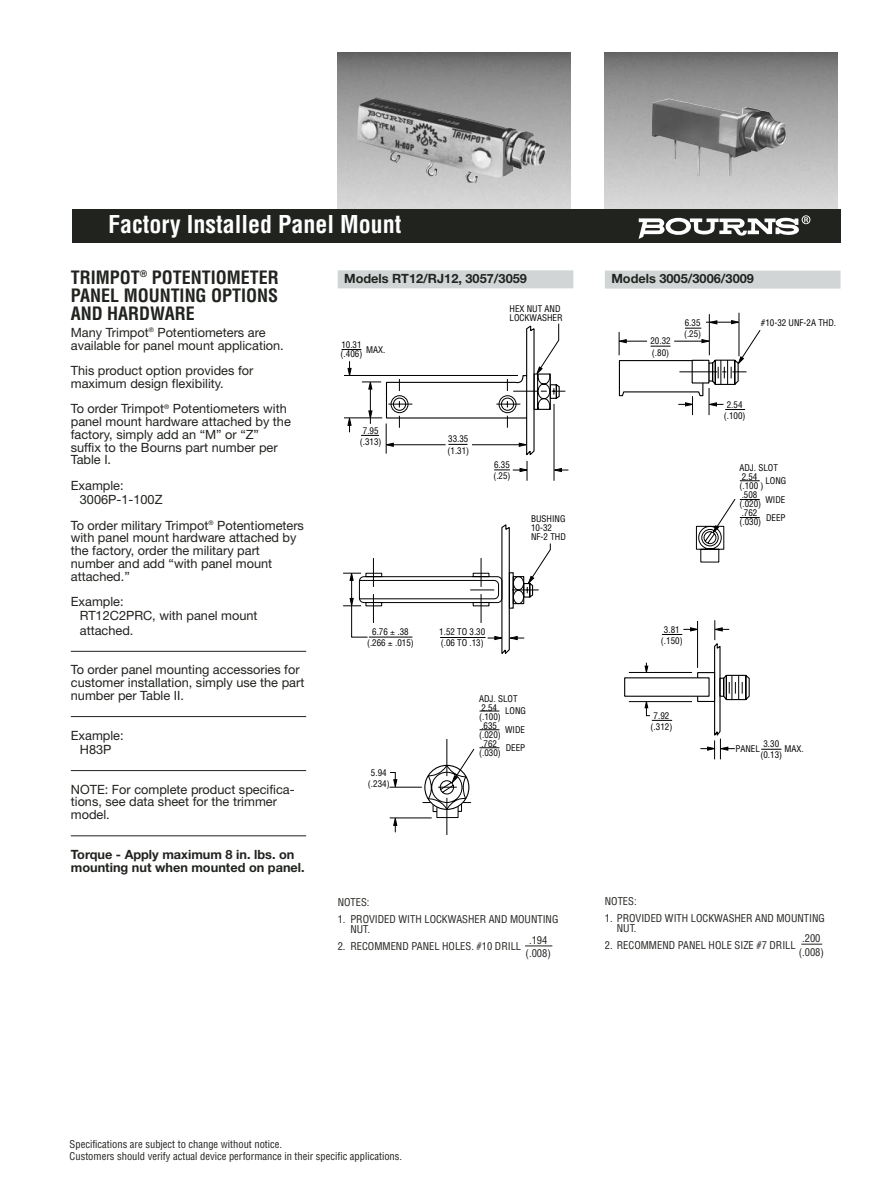
<style>
.page{position:relative;width:891px;height:1188px;background:#fff}
.page>*{position:absolute;margin:0;border:0;box-sizing:border-box;transform-origin:0 0}
.t1{font:700 condensed 24px "Helvetica";color:#fff}
.t2{font:700 condensed 18px/18px "Helvetica";color:#20231e;text-align:justify}
.t3{font:12.75px/12.8px "Helvetica Neue";color:#20231e}
.t4{font:700 12.75px/12.8px "Helvetica Neue";color:#20231e}
.t5{font:condensed 10.5px/10.5px "Helvetica";color:#20231e}
.t6{font:condensed 9px/9px "Helvetica";color:#000}
</style>
<div class="page">
<img style="left:338px;top:52px;width:232px;height:157px">
<img style="left:605px;top:52px;width:233px;height:157px">
<hr style="left:71px;top:651px;width:235px;height:1px;background:#20231e">
<hr style="left:71px;top:716px;width:235px;height:1px;background:#20231e">
<hr style="left:71px;top:770px;width:235px;height:1px;background:#20231e">
<hr style="left:71px;top:835px;width:235px;height:1px;background:#20231e">
<hr style="left:447px;top:739px;width:1px;height:37px;background:#000">
<hr style="left:447px;top:798px;width:1px;height:37px;background:#000">
<hr style="left:389px;top:787px;width:33px;height:1px;background:#000">
<hr style="left:390px;top:818px;width:42px;height:1px;background:#000">
<svg style="left:393px;top:817px;width:4px;height:15px"></svg>
<svg style="left:389px;top:772px;width:8px;height:16px"></svg>
<svg style="left:423px;top:748px;width:52px;height:70px"></svg>
<svg style="left:342px;top:323px;width:226px;height:158px"></svg>
<img style="left:357px;top:97px;width:189px;height:86px">
<img style="left:652px;top:99px;width:134px;height:77px">
<div style="left:605px;top:271px;width:236px;height:18px;background:#d1d5d6"></div>
<div style="left:624px;top:677px;width:86px;height:20px;background:#fff;border:1px solid #000"></div>
<hr style="left:709px;top:314px;width:1px;height:41px;background:#000">
<hr style="left:739px;top:313px;width:1px;height:43px;background:#000">
<svg style="left:618px;top:320px;width:143px;height:95px"></svg>
<hr style="left:629px;top:672px;width:63px;height:1px;background:#000">
<hr style="left:629px;top:701px;width:63px;height:1px;background:#000">
<svg style="left:645px;top:663px;width:3px;height:9px"></svg>
<svg style="left:645px;top:701px;width:6px;height:15px"></svg>
<svg style="left:683px;top:499px;width:68px;height:260px"></svg>
<div style="left:338px;top:270px;width:235px;height:18px;background:#d1d5d6"></div>
<div style="left:72px;top:209px;width:768px;height:34px;background:#20231e"></div>
<svg style="left:639px;top:215px;width:171px;height:24px"></svg>
<svg style="left:525px;top:946px;width:27px;height:1px"></svg>
<svg style="left:801px;top:944px;width:21px;height:1px"></svg>
<svg style="left:343px;top:524px;width:208px;height:130px"></svg>
<h1 class="t1" style="left:108px;top:215px;width:295px">Factory Installed Panel Mount</h1>
<h2 class="t2" style="left:71px;top:270px;width:209px">TRIMPOT<sup>®</sup> POTENTIOMETER PANEL MOUNTING OPTIONS AND HARDWARE</h2>
<p class="t3" style="left:71px;top:327px;width:214px">Many Trimpot<sup>®</sup> Potentiometers are available for panel mount application.</p>
<p class="t3" style="left:71px;top:366px;width:184px">This product option provides for maximum design flexibility.</p>
<p class="t3" style="left:71px;top:404px;width:222px">To order Trimpot<sup>®</sup> Potentiometers with panel mount hardware attached by the factory, simply add an “M” or “Z” suffix to the Bourns part number per<br>Table I.</p>
<p class="t3" style="left:80px;top:480px;width:84px;line-height:14.2px;text-indent:-9px">Example:<br>3006P-1-100Z</p>
<p class="t3" style="left:71px;top:520px;width:235px">To order military Trimpot<sup>®</sup> Potentiometers with panel mount hardware attached by the factory, order the military part number and add “with panel mount attached.”</p>
<p class="t3" style="left:80px;top:596px;width:179px;line-height:14.2px;text-indent:-9px">Example:<br>RT12C2PRC, with panel mount attached.</p>
<p class="t3" style="left:71px;top:665px;width:235px">To order panel mounting accessories for customer installation, simply use the part number per Table II.</p>
<p class="t3" style="left:71px;top:729px;width:54px;line-height:14.2px;text-align:center">Example:<br>H83P</p>
<p class="t3" style="left:71px;top:784px;width:225px">NOTE: For complete product specifica&shy;tions, see data sheet for the trimmer model.</p>
<p class="t4" style="left:71px;top:849px;width:235px">Torque - Apply maximum 8 in. lbs. on mounting nut when mounted on panel.</p>
<p class="t4" style="left:344px;top:273px;width:184px">Models RT12/RJ12, 3057/3059</p>
<p class="t6" style="left:341px;top:341px;width:23px">10.31 (.406)</p>
<p class="t6" style="left:366px;top:346px;width:21px">MAX.</p>
<p class="t6" style="left:510px;top:305px;width:54px">HEX NUT AND<br>LOCKWASHER</p>
<p class="t6" style="left:360px;top:426px;width:23px;line-height:11.2px;text-align:center">7.95 (.313)</p>
<p class="t6" style="left:448px;top:434px;width:23px;line-height:11.2px">33.35 (1.31)</p>
<p class="t6" style="left:493px;top:459px;width:19px;line-height:11.2px">6.35 (.25)</p>
<p class="t6" style="left:531px;top:515px;width:36px">BUSHING<br>10-32<br>NF-2 THD</p>
<p class="t6" style="left:367px;top:626px;width:48px;line-height:11.2px;text-align:center">6.76 .38 (.266 .015)</p>
<p class="t6" style="left:439px;top:627px;width:47px;line-height:11.2px">1.52 TO 3.30 (.06 TO .13)</p>
<p class="t6" style="left:368px;top:768px;width:23px;line-height:11.2px;text-align:center">5.94 (.234)</p>
<p class="t6" style="left:479px;top:695px;width:40px">ADJ. SLOT<br>2.54 (.100) .635 (.020) .762 (.030)</p>
<p class="t6" style="left:505px;top:703px;width:22px;line-height:18.5px;text-align:justify">LONG WIDE DEEP</p>
<p class="t5" style="left:338px;top:897px;width:33px">NOTES:</p>
<p class="t5" style="left:350px;top:914px;width:210px;text-indent:-13px">1. PROVIDED WITH LOCKWASHER AND MOUNTING<br>NUT.</p>
<p class="t5" style="left:338px;top:942px;width:185px">2. RECOMMEND PANEL HOLES. #10 DRILL</p>
<p class="t5" style="left:526px;top:934px;width:27px;line-height:14px;text-align:center">.194 (.008)</p>
<p class="t4" style="left:611px;top:273px;width:144px">Models 3005/3006/3009</p>
<p class="t6" style="left:650px;top:336px;width:22px;line-height:11.2px">20.32 (.80)</p>
<p class="t6" style="left:684px;top:318px;width:19px;line-height:11.2px">6.35 (.25)</p>
<p class="t6" style="left:761px;top:319px;width:77px">#10-32 UNF-2A THD.</p>
<p class="t6" style="left:724px;top:399px;width:23px;line-height:11.2px;text-align:center">2.54 (.100)</p>
<p class="t6" style="left:739px;top:464px;width:40px">ADJ. SLOT<br>2.54<br>(.100 ) .508 (.020) .762 (.030)</p>
<p class="t6" style="left:765px;top:472px;width:22px;line-height:18.5px;text-align:justify">LONG WIDE DEEP</p>
<p class="t6" style="left:661px;top:624px;width:23px;line-height:11.2px;text-align:center">3.81 (.150)</p>
<p class="t6" style="left:651px;top:710px;width:23px;line-height:11.2px;text-align:center">7.92 (.312)</p>
<p class="t6" style="left:760px;top:738px;width:23px;line-height:11.2px;text-align:center">3.30 (0.13)</p>
<p class="t6" style="left:735px;top:745px;width:26px">PANEL</p>
<p class="t6" style="left:785px;top:745px;width:21px">MAX.</p>
<p class="t5" style="left:605px;top:897px;width:33px">NOTES:</p>
<p class="t5" style="left:617px;top:914px;width:210px;text-indent:-12px">1. PROVIDED WITH LOCKWASHER AND MOUNTING<br>NUT.</p>
<p class="t5" style="left:605px;top:941px;width:192px">2. RECOMMEND PANEL HOLE SIZE #7 DRILL</p>
<p class="t5" style="left:799px;top:932px;width:27px;line-height:14px;text-align:center">.200 (.008)</p>
<p class="t5" style="left:70px;top:1139px;width:334px;line-height:12px">Specifications are subject to change without notice.<br>Customers should verify actual device performance in their specific applications.</p>
</div>
